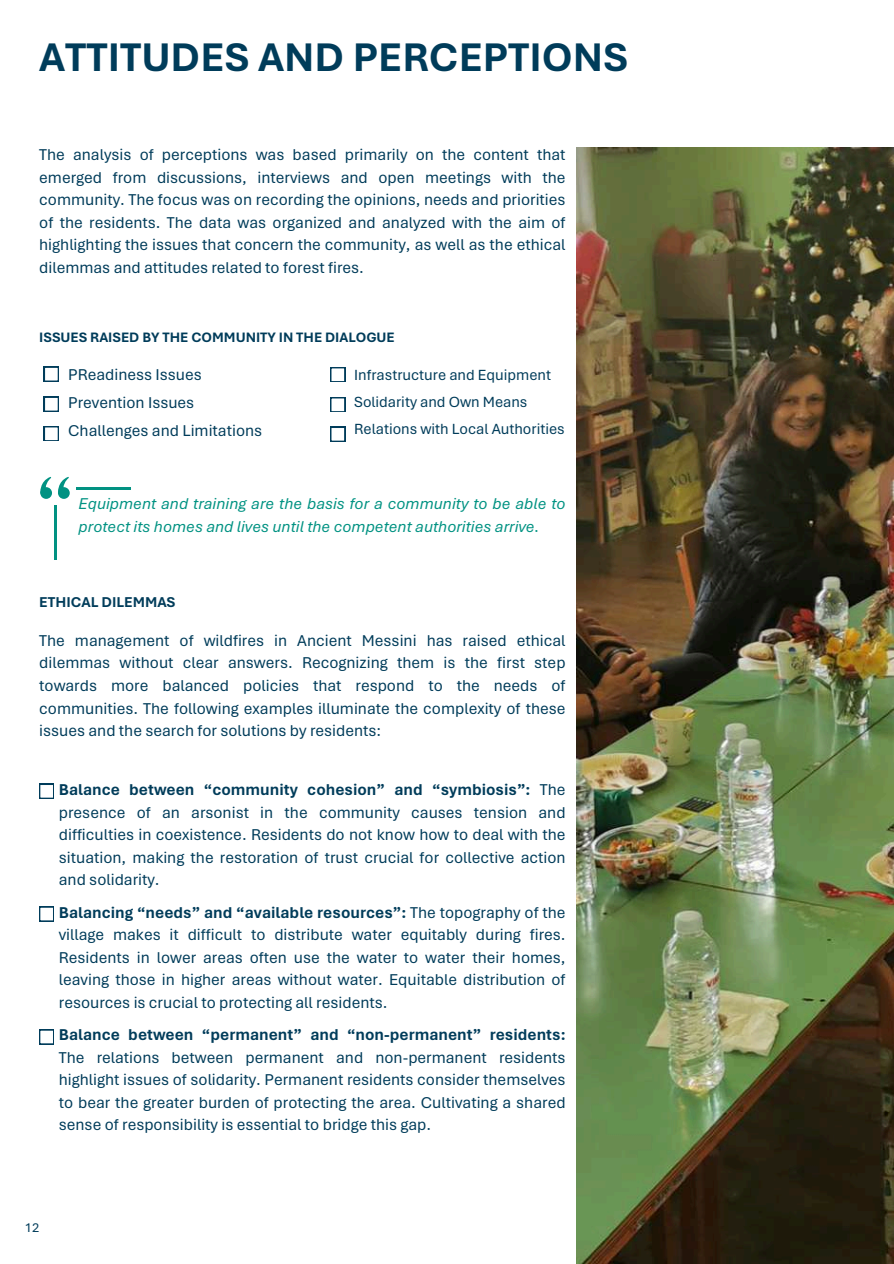
<style>
.page{position:relative;width:894px;height:1264px;background:#fff}
.page>*{position:absolute;margin:0;border:0;box-sizing:border-box;transform-origin:0 0}
.t1{font:700 42px "Aptos";color:#003c5a}
.t2{font:16.5px/22.5px "Aptos";color:#003c5a;text-align:justify}
.t3{font:italic 16.5px/22.5px "Aptos";color:#019282}
.t4{font:700 16.5px "Aptos";color:#003c5a}
.t5{font:15.45px/27px "Aptos";color:#003c5a}
.t6{font:700 15px "Aptos";color:#003c5a}
.t7{font:700 14.4px "Aptos";color:#003c5a}
.t8{font:13.5px "Aptos";color:#003c5a}
.s1{font-weight:700}
</style>
<div class="page">
<img style="left:576px;top:147px;width:317px;height:1116px">
<svg style="left:44px;top:367px;width:15px;height:14px"></svg>
<div style="left:44px;top:397px;width:15px;height:15px;background:#003c5a"></div>
<svg style="left:45px;top:397px;width:13px;height:14px"></svg>
<svg style="left:44px;top:426px;width:15px;height:15px"></svg>
<svg style="left:330px;top:367px;width:15px;height:15px"></svg>
<svg style="left:330px;top:397px;width:15px;height:15px"></svg>
<div style="left:330px;top:427px;width:15px;height:15px;background:#003c5a"></div>
<svg style="left:331px;top:428px;width:14px;height:13px"></svg>
<svg style="left:58px;top:487px;width:12px;height:12px"></svg>
<svg style="left:58px;top:476px;width:11px;height:21px"></svg>
<svg style="left:40px;top:487px;width:12px;height:12px"></svg>
<svg style="left:40px;top:476px;width:11px;height:21px"></svg>
<hr style="left:54px;top:505px;width:2px;height:54px;background:#019282">
<hr style="left:76px;top:486px;width:54px;height:3px;background:#019282">
<svg style="left:39px;top:784px;width:15px;height:14px"></svg>
<svg style="left:39px;top:906px;width:15px;height:15px"></svg>
<svg style="left:39px;top:1029px;width:15px;height:15px"></svg>
<h1 class="t1" style="left:39px;top:32px;width:590px">ATTITUDES AND PERCEPTIONS</h1>
<p class="t2" style="left:39px;top:143px;width:527px">The analysis of perceptions was based primarily on the content that emerged from discussions, interviews and open meetings with the community. The focus was on recording the opinions, needs and priorities of the residents. The data was organized and analyzed with the aim of highlighting the issues that concern the community, as well as the ethical dilemmas and attitudes related to forest fires.</p>
<p class="t7" style="left:39px;top:329px;width:357px">ISSUES RAISED BY THE COMMUNITY IN THE DIALOGUE</p>
<p class="t5" style="left:354px;top:362px;width:212px">Infrastructure and Equipment<br>Solidarity and Own Means<br>Relations with Local Authorities</p>
<p class="t2" style="left:68px;top:360px;width:195px;line-height:28.2px;text-align:left">PReadiness Issues<br>Prevention Issues<br>Challenges and Limitations</p>
<p class="t3" style="left:79px;top:492px;width:488px">Equipment and training are the basis for a community to be able to protect its homes and lives until the competent authorities arrive.</p>
<p class="t6" style="left:39px;top:593px;width:138px">ETHICAL DILEMMAS</p>
<p class="t2" style="left:39px;top:629px;width:527px">The management of wildfires in Ancient Messini has raised ethical dilemmas without clear answers. Recognizing them is the first step towards more balanced policies that respond to the needs of communities. The following examples illuminate the complexity of these issues and the search for solutions by residents:</p>
<p class="t2" style="left:59px;top:778px;width:508px"><span class="s1">Balance between “community cohesion” and “symbiosis”:</span> The presence of an arsonist in the community causes tension and difficulties in coexistence. Residents do not know how to deal with the situation, making the restoration of trust crucial for collective action and solidarity.</p>
<p class="t2" style="left:59px;top:901px;width:508px"><span class="s1">Balancing “needs” and “available resources”:</span> The topography of the village makes it difficult to distribute water equitably during fires.<br>Residents in lower areas often use the water to water their homes, leaving those in higher areas without water. Equitable distribution of resources is crucial to protecting all residents.</p>
<p class="t4" style="left:59px;top:1024px;width:508px">Balance between “permanent” and “non-permanent” residents:</p>
<p class="t2" style="left:59px;top:1046px;width:508px">The relations between permanent and non-permanent residents highlight issues of solidarity. Permanent residents consider themselves to bear the greater burden of protecting the area. Cultivating a shared sense of responsibility is essential to bridge this gap.</p>
<p class="t8" style="left:25px;top:1218px;width:16px">12</p>
</div>
